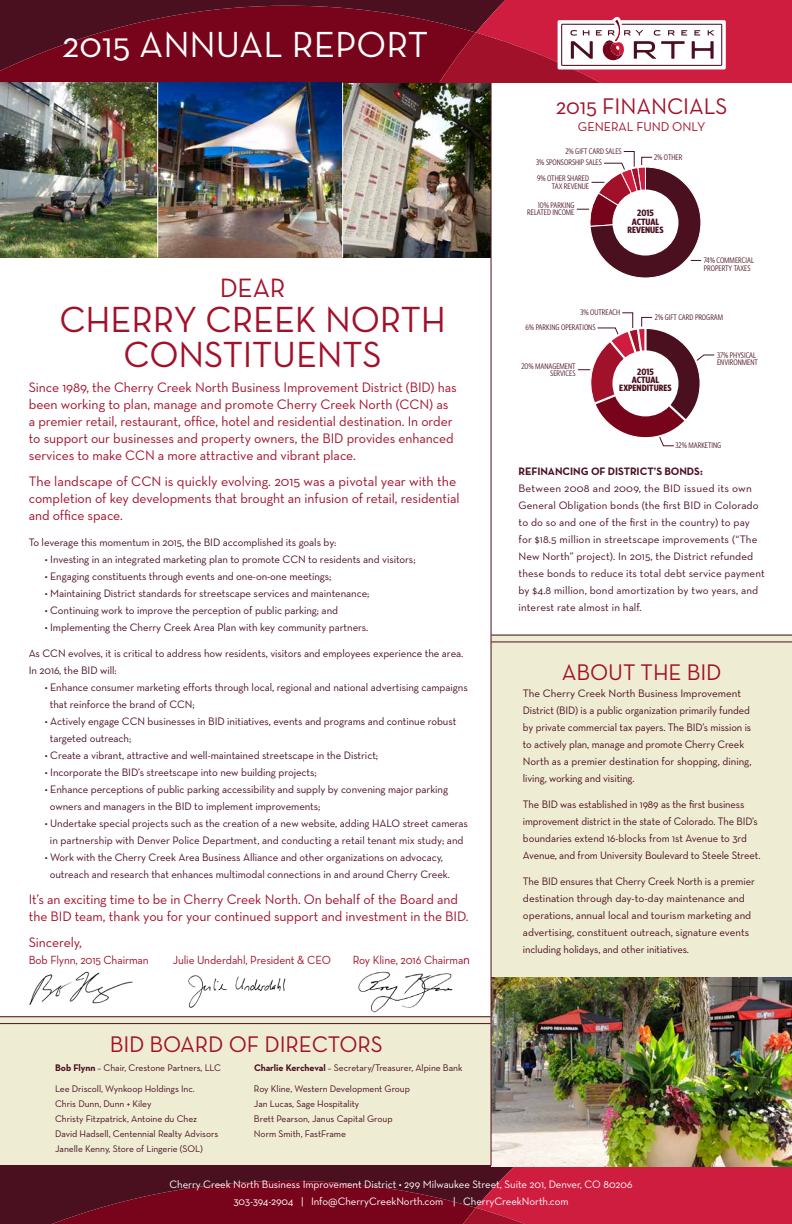
<style>
.page{position:relative;width:792px;height:1224px;background:#fff}
.page>*{position:absolute;margin:0;border:0;box-sizing:border-box;transform-origin:0 0}
.t1{font:37px/35px "Neutra Text";letter-spacing:-.005em;color:#a2112a;text-align:center}
.t2{font:36.9px "Neutra Text";color:#fff}
.t3{font:27px "Neutra Text";color:#a2112a}
.t4{font:23px "Neutra Text";letter-spacing:-.005em;color:#a2112a}
.t5{font:14px/17px "Neutra Text";letter-spacing:-.005em;color:#a2112a}
.t6{font:13px "Neutra Text";letter-spacing:-.005em;color:#a2112a}
.t7{font:12px "Neutra Text";letter-spacing:-.01em;color:#a2112a;scale:.95 1}
.t8{font:11px/17px "Neutra Text";letter-spacing:-.005em;color:#4b101f}
.t9{font:11px/17px "Neutra Text";letter-spacing:-.005em;color:#4b101f;scale:.96 1}
.t10{font:11px/17px "Neutra Text";letter-spacing:-.005em;color:#fff;text-align:center}
.t11{font:700 11px "Neutra Text";letter-spacing:-.005em;color:#4b101f}
.t12{font:9.7px/15px "Neutra Text";letter-spacing:-.005em;color:#4b101f}
.t13{font:700 condensed 9.2px/8.4px "Whitney HTF";color:#4b101f;text-align:center}
.t14{font:condensed 8.1px/7.4px "Whitney HTF";color:#4b101f}
.s1{font-size:14px}
.s2{font-weight:700}
</style>
<div class="page">
<div style="left:491px;top:635px;width:301px;height:343px;background:#efecd4"></div>
<div style="left:0;top:1016px;width:491px;height:151px;background:#efecd4"></div>
<img style="left:0;top:83px;width:491px;height:174px">
<svg style="left:0;top:1166px;width:792px;height:58px;background:#89112a"></svg>
<svg style="left:0;top:0;width:319px;height:83px;background:#6a091d"></svg>
<svg style="left:319px;top:0;width:473px;height:83px;background:#ae3b51"></svg>
<img style="left:29px;top:971px;width:104px;height:34px">
<img style="left:188px;top:975px;width:98px;height:33px">
<img style="left:358px;top:971px;width:95px;height:41px">
<svg style="left:577px;top:151px;width:124px;height:127px"></svg>
<svg style="left:578px;top:312px;width:137px;height:134px"></svg>
<hr style="left:0;top:1016px;width:491px;height:1px;background:#4b101f">
<hr style="left:0;top:1023px;width:491px;height:1px;background:#4b101f">
<hr style="left:491px;top:635px;width:301px;height:1px;background:#4b101f">
<hr style="left:491px;top:642px;width:301px;height:1px;background:#4b101f">
<img style="left:491px;top:978px;width:301px;height:189px">
<hr style="left:157px;top:83px;width:1px;height:174px;background:#fff">
<hr style="left:342px;top:83px;width:1px;height:174px;background:#fff">
<hr style="left:491px;top:83px;width:1px;height:1083px;background:#4b101f">
<h2 class="t2" style="left:62px;top:22px;width:368px">2015 ANNUAL REPORT</h2>
<h3 class="t3" style="left:220px;top:272px;width:68px">DEAR</h3>
<h1 class="t1" style="left:60px;top:302px;width:388px">CHERRY CREEK NORTH<br>CONSTITUENTS</h1>
<p class="t5" style="left:29px;top:379px;width:429px">Since 1989, the Cherry Creek North Business Improvement District (BID) has been working to plan, manage and promote Cherry Creek North (CCN) as a premier retail, restaurant, office, hotel and residential destination. In order to support our businesses and property owners, the BID provides enhanced services to make CCN a more attractive and vibrant place.</p>
<p class="t5" style="left:29px;top:473px;width:432px">The landscape of CCN is quickly evolving. 2015 was a pivotal year with the completion of key developments that brought an infusion of retail, residential and office space.</p>
<p class="t8" style="left:29px;top:534px;width:309px">To leverage this momentum in 2015, the BID accomplished its goals by:</p>
<p class="t8" style="left:45px;top:551px;width:372px">• Investing in an integrated marketing plan to promote CCN to residents and visitors;</p>
<p class="t8" style="left:45px;top:568px;width:288px">• Engaging constituents through events and one-on-one meetings;</p>
<p class="t8" style="left:45px;top:585px;width:326px">• Maintaining District standards for streetscape services and maintenance;</p>
<p class="t8" style="left:45px;top:602px;width:295px">• Continuing work to improve the perception of public parking; and</p>
<p class="t8" style="left:45px;top:619px;width:325px">• Implementing the Cherry Creek Area Plan with key community partners.</p>
<p class="t8" style="left:29px;top:645px;width:436px">As CCN evolves, it is critical to address how residents, visitors and employees experience the area.<br>In 2016, the BID will:</p>
<p class="t8" style="left:50px;top:679px;width:420px;text-indent:-5px">• Enhance consumer marketing efforts through local, regional and national advertising campaigns that reinforce the brand of CCN;</p>
<p class="t8" style="left:50px;top:713px;width:408px;text-indent:-5px">• Actively engage CCN businesses in BID initiatives, events and programs and continue robust targeted outreach;</p>
<p class="t8" style="left:45px;top:747px;width:335px">• Create a vibrant, attractive and well-maintained streetscape in the District;</p>
<p class="t8" style="left:45px;top:764px;width:274px">• Incorporate the BID’s streetscape into new building projects;</p>
<p class="t8" style="left:50px;top:781px;width:400px;text-indent:-5px">• Enhance perceptions of public parking accessibility and supply by convening major parking owners and managers in the BID to implement improvements;</p>
<p class="t8" style="left:45px;top:815px;width:425px;text-align:center">• Undertake special projects such as the creation of a new website, adding HALO street cameras in partnership with Denver Police Department, and conducting a retail tenant mix study; and</p>
<p class="t8" style="left:50px;top:849px;width:402px;text-indent:-5px">• Work with the Cherry Creek Area Business Alliance and other organizations on advocacy, outreach and research that enhances multimodal connections in and around Cherry Creek.</p>
<p class="t5" style="left:29px;top:891px;width:441px">It’s an exciting time to be in Cherry Creek North. On behalf of the Board and the BID team, thank you for your continued support and investment in the BID.</p>
<p class="t5" style="left:29px;top:934px;width:55px">Sincerely,</p>
<p class="t7" style="left:29px;top:953px;width:128px">Bob Flynn, 2015 Chairman</p>
<p class="t7" style="left:173px;top:953px;width:168px">Julie Underdahl, President &amp; CEO</p>
<p class="t7" style="left:353px;top:953px;width:125px">Roy Kline, 2016 Chairma<span class="s1">n</span></p>
<h3 class="t4" style="left:110px;top:1031px;width:275px">BID BOARD OF DIRECTORS</h3>
<p class="t12" style="left:55px;top:1057px;width:167px;line-height:21px"><span class="s2">Bob Flynn</span> – Chair, Crestone Partners, LLC<br>Lee Driscoll, Wynkoop Holdings Inc.</p>
<p class="t12" style="left:55px;top:1096px;width:165px">Chris Dunn, Dunn + Kiley<br>Christy Fitzpatrick, Antoine du Chez David Hadsell, Centennial Realty Advisors Janelle Kenny, Store of Lingerie (SOL)</p>
<p class="t12" style="left:254px;top:1057px;width:210px;line-height:21.1px"><span class="s2">Charlie Kercheval</span> – Secretary/Treasurer, Alpine Bank<br>Roy Kline, Western Development Group</p>
<p class="t12" style="left:254px;top:1096px;width:140px">Jan Lucas, Sage Hospitality<br>Brett Pearson, Janus Capital Group<br>Norm Smith, FastFrame</p>
<h3 class="t4" style="left:556px;top:92px;width:173px">2015 FINANCIALS</h3>
<p class="t6" style="left:578px;top:119px;width:129px">GENERAL FUND ONLY</p>
<p class="t14" style="left:565px;top:147px;width:58px">2% GIFT CARD SALES</p>
<p class="t14" style="left:536px;top:155px;width:67px;line-height:15.7px">3% SPONSORSHIP SALES<br>9% OTHER SHARED</p>
<p class="t14" style="left:552px;top:182px;width:39px">TAX REVENUE</p>
<p class="t14" style="left:654px;top:154px;width:30px">2% OTHER</p>
<p class="t14" style="left:527px;top:201px;width:49px;text-align:right">10% PARKING<br>RELATED INCOME</p>
<p class="t13" style="left:627px;top:209px;width:38px">2015<br>ACTUAL<br>REVENUES</p>
<p class="t14" style="left:704px;top:257px;width:52px">74% COMMERCIAL<br>PROPERTY TAXES</p>
<p class="t14" style="left:580px;top:308px;width:41px">3% OUTREACH</p>
<p class="t14" style="left:526px;top:324px;width:72px">6% PARKING OPERATIONS</p>
<p class="t14" style="left:655px;top:314px;width:70px">2% GIFT CARD PROGRAM</p>
<p class="t14" style="left:521px;top:362px;width:56px;text-align:right">20% MANAGEMENT<br>SERVICES</p>
<p class="t13" style="left:619px;top:367px;width:54px">2015<br>ACTUAL<br>EXPENDITURES</p>
<p class="t14" style="left:717px;top:351px;width:42px">37% PHYSICAL<br>ENVIRONMENT</p>
<p class="t14" style="left:675px;top:442px;width:47px">32% MARKETING</p>
<p class="t11" style="left:519px;top:464px;width:186px">REFINANCING OF DISTRICT’S BONDS:</p>
<p class="t8" style="left:519px;top:479px;width:248px">Between 2008 and 2009, the BID issued its own General Obligation bonds (the first BID in Colorado to do so and one of the first in the country) to pay for $18.5 million in streetscape improvements (“The New North” project). In 2015, the District refunded these bonds to reduce its total debt service payment by $4.8 million, bond amortization by two years, and interest rate almost in half.</p>
<h3 class="t4" style="left:562px;top:658px;width:161px">ABOUT THE BID</h3>
<p class="t8" style="left:523px;top:684px;width:230px">The Cherry Creek North Business Improvement District (BID) is a public organization primarily funded by private commercial tax payers. The BID’s mission is to actively plan, manage and promote Cherry Creek North as a premier destination for shopping, dining, living, working and visiting.</p>
<p class="t9" style="left:523px;top:795px;width:249px">The BID was established in 1989 as the first business improvement district in the state of Colorado. The BID’s boundaries extend 16-blocks from 1st Avenue to 3rd Avenue, and from University Boulevard to Steele Street.</p>
<p class="t9" style="left:523px;top:872px;width:243px">The BID ensures that Cherry Creek North is a premier destination through day-to-day maintenance and operations, annual local and tourism marketing and advertising, constituent outreach, signature events including holidays, and other initiatives.</p>
<p class="t10" style="left:170px;top:1175px;width:465px">Cherry Creek North Business Improvement District • 299 Milwaukee Street, Suite 201, Denver, CO 80206<br>303-394-2904 | Info@CherryCreekNorth.com | CherryCreekNorth.com</p>
</div>
